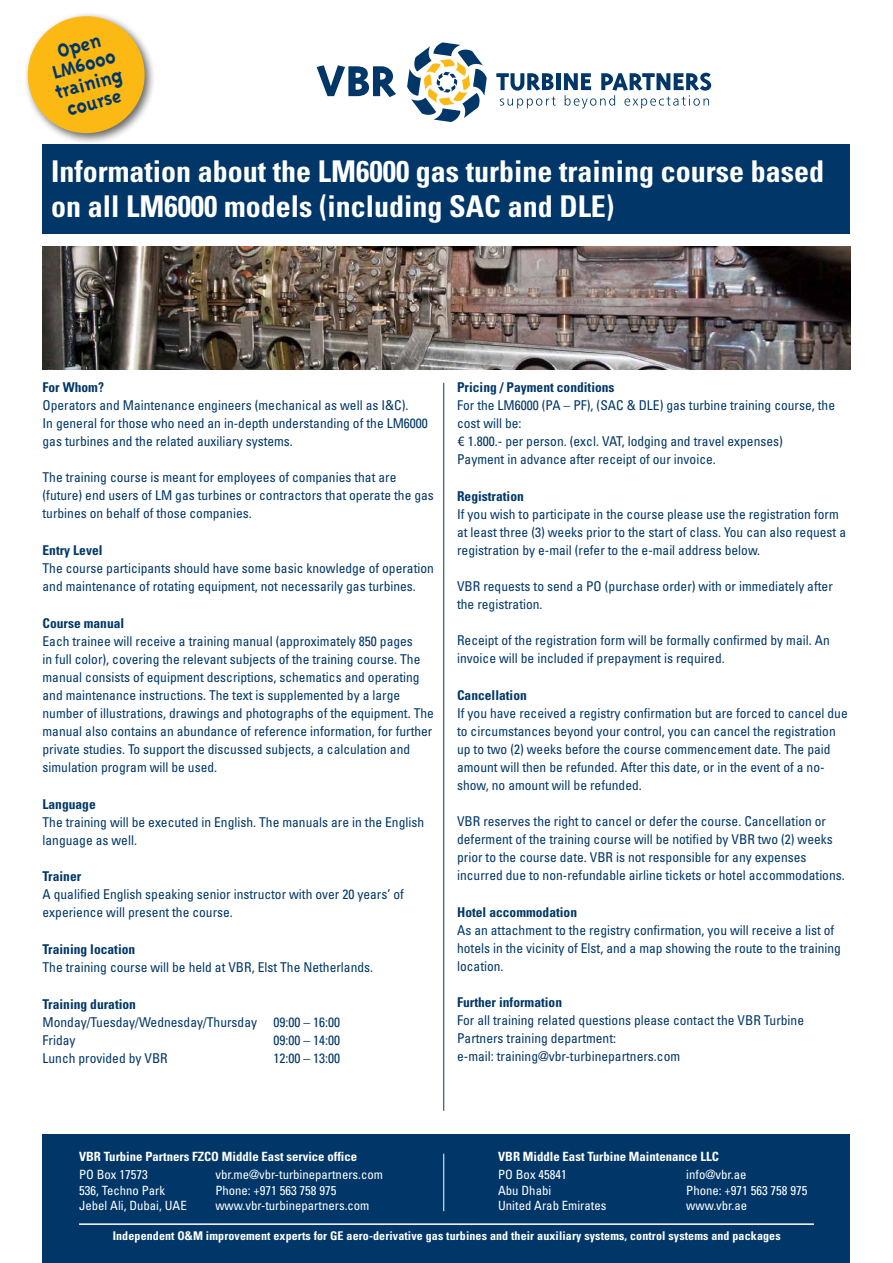
<style>
.page{position:relative;width:893px;height:1263px;background:#fff}
.page>*{position:absolute;margin:0;border:0;box-sizing:border-box;transform-origin:0 0}
.t1{font:700 condensed 30px/34.5px "Univers";color:#fff}
.t2{font:700 21px/19.5px "Triplex";color:#003768;text-align:center}
.t3{font:condensed 13.5px/18px "Univers";color:#003768}
.t4{font:700 condensed 13.5px "Univers";color:#003768}
.t5{font:condensed 12.75px/15.3px "Univers";color:#fff}
.t6{font:700 condensed 12.75px "Univers";color:#fff}
.t7{font:700 condensed 12px "Univers";letter-spacing:.01em;color:#fff}
.s1{font-family:"Humanist 777 BT Roman B";font-stretch:normal}
</style>
<div class="page">
<svg style="left:500px;top:97px;width:56px;height:11px"></svg>
<svg style="left:317px;top:65px;width:79px;height:32px"></svg>
<svg style="left:407px;top:42px;width:80px;height:80px"></svg>
<svg style="left:496px;top:73px;width:58px;height:18px"></svg>
<hr style="left:556px;top:73px;width:4px;height:17px;background:#003768">
<svg style="left:564px;top:73px;width:147px;height:36px"></svg>
<div style="left:43px;top:144px;width:807px;height:89px;background:#003768"></div>
<hr style="left:443px;top:383px;width:1px;height:728px;background:#003768">
<div style="left:23px;top:12px;width:133px;height:133px;background:#000;opacity:.6"></div>
<div style="left:28px;top:16px;width:117px;height:117px;background:#fdb913;border-radius:50%"></div>
<img style="left:43px;top:247px;width:807px;height:123px">
<div style="left:43px;top:1134px;width:807px;height:129px;background:#003768"></div>
<hr style="left:79px;top:1223px;width:735px;height:2px;background:#fff">
<hr style="left:443px;top:1154px;width:1px;height:57px;background:#fff">
<h2 class="t2" style="left:43px;top:45px;width:71px;rotate:-15deg">Open<br>LM6000 training course</h2>
<h1 class="t1" style="left:51px;top:154px;width:775px">Information about the LM6000 gas turbine training course based on all LM6000 models (including SAC and DLE)</h1>
<p class="t4" style="left:43px;top:379px;width:63px">For Whom?</p>
<p class="t3" style="left:43px;top:396px;width:387px">Operators and Maintenance engineers (mechanical as well as I&amp;C).<br>In general for those who need an in-depth understanding of the LM6000 gas turbines and the related auxiliary systems.</p>
<p class="t3" style="left:43px;top:468px;width:393px">The training course is meant for employees of companies that are (future) end users of LM gas turbines or contractors that operate the gas turbines on behalf of those companies.</p>
<p class="t4" style="left:43px;top:542px;width:61px">Entry Level</p>
<p class="t3" style="left:43px;top:559px;width:393px">The course participants should have some basic knowledge of operation and maintenance of rotating equipment, not necessarily gas turbines.</p>
<p class="t4" style="left:43px;top:615px;width:83px">Course manual</p>
<p class="t3" style="left:43px;top:632px;width:393px">Each trainee will receive a training manual (approximately 850 pages<br>in full color), covering the relevant subjects of the training course. The manual consists of equipment descriptions, schematics and operating and maintenance instructions. The text is supplemented by a large number of illustrations, drawings and photographs of the equipment. The manual also contains an abundance of reference information, for further private studies. To support the discussed subjects, a calculation and simulation program will be used.</p>
<p class="t4" style="left:43px;top:796px;width:55px">Language</p>
<p class="t3" style="left:43px;top:812px;width:383px">The training will be executed in English. The manuals are in the English language as well.</p>
<p class="t4" style="left:43px;top:868px;width:40px">Trainer</p>
<p class="t3" style="left:43px;top:885px;width:363px">A qualified English speaking senior instructor with over 20 years’ of experience will present the course.</p>
<p class="t4" style="left:43px;top:941px;width:94px">Training location</p>
<p class="t3" style="left:43px;top:958px;width:332px">The training course will be held at VBR, Elst The Netherlands.</p>
<p class="t4" style="left:43px;top:996px;width:95px">Training duration</p>
<p class="t3" style="left:43px;top:1013px;width:299px">Monday/Tuesday/Wednesday/Thursday 09:00 – 16:00<br>Friday</p>
<p class="t3" style="left:273px;top:1031px;width:68px">09:00 – 14:00</p>
<p class="t3" style="left:43px;top:1049px;width:127px">Lunch provided by VBR</p>
<p class="t3" style="left:273px;top:1049px;width:68px">12:00 – 13:00</p>
<p class="t4" style="left:457px;top:379px;width:159px">Pricing / Payment conditions</p>
<p class="t3" style="left:457px;top:396px;width:379px">For the LM6000 (PA – PF), (SAC &amp; DLE) gas turbine training course, the cost will be:<br><span class="s1">€</span> 1.800.- per person. (excl. VAT, lodging and travel expenses)<br>Payment in advance after receipt of our invoice.</p>
<p class="t4" style="left:457px;top:488px;width:68px">Registration</p>
<p class="t3" style="left:457px;top:505px;width:390px">If you wish to participate in the course please use the registration form at least three (3) weeks prior to the start of class. You can also request a registration by e-mail (refer to the e-mail address below.</p>
<p class="t3" style="left:457px;top:577px;width:377px">VBR requests to send a PO (purchase order) with or immediately after the registration.</p>
<p class="t3" style="left:457px;top:631px;width:374px">Receipt of the registration form will be formally confirmed by mail. An invoice will be included if prepayment is required.</p>
<p class="t4" style="left:457px;top:687px;width:71px">Cancellation</p>
<p class="t3" style="left:457px;top:704px;width:392px">If you have received a registry confirmation but are forced to cancel due to circumstances beyond your control, you can cancel the registration up to two (2) weeks before the course commencement date. The paid amount will then be refunded. After this date, or in the event of a no&shy;show, no amount will be refunded.</p>
<p class="t3" style="left:457px;top:812px;width:389px">VBR reserves the right to cancel or defer the course. Cancellation or deferment of the training course will be notified by VBR two (2) weeks prior to the course date. VBR is not responsible for any expenses incurred due to non-refundable airline tickets or hotel accommodations.</p>
<p class="t4" style="left:457px;top:903px;width:122px">Hotel accommodation</p>
<p class="t3" style="left:457px;top:920px;width:385px">As an attachment to the registry confirmation, you will receive a list of hotels in the vicinity of Elst, and a map showing the route to the training location.</p>
<p class="t4" style="left:457px;top:994px;width:106px">Further information</p>
<p class="t3" style="left:457px;top:1011px;width:348px">For all training related questions please contact the VBR Turbine<br>Partners training department:<br>e-mail: training@vbr-turbinepartners.com</p>
<p class="t6" style="left:79px;top:1149px;width:280px">VBR Turbine Partners FZCO Middle East service office</p>
<p class="t6" style="left:498px;top:1149px;width:222px">VBR Middle East Turbine Maintenance LLC</p>
<p class="t5" style="left:498px;top:1167px;width:110px">PO Box 45841<br>Abu Dhabi<br>United Arab Emirates</p>
<p class="t7" style="left:113px;top:1228px;width:669px">Independent O&amp;M improvement experts for GE aero-derivative gas turbines and their auxiliary systems, control systems and packages</p>
<p class="t5" style="left:79px;top:1167px;width:109px">PO Box 17573<br>536, Techno Park<br>Jebel Ali, Dubai, UAE</p>
<p class="t5" style="left:215px;top:1167px;width:169px">vbr.me@vbr-turbinepartners.com<br>Phone: +971 563 758 975 www.vbr-turbinepartners.com</p>
<p class="t5" style="left:686px;top:1167px;width:123px">info@vbr.ae<br>Phone: +971 563 758 975 www.vbr.ae</p>
</div>
